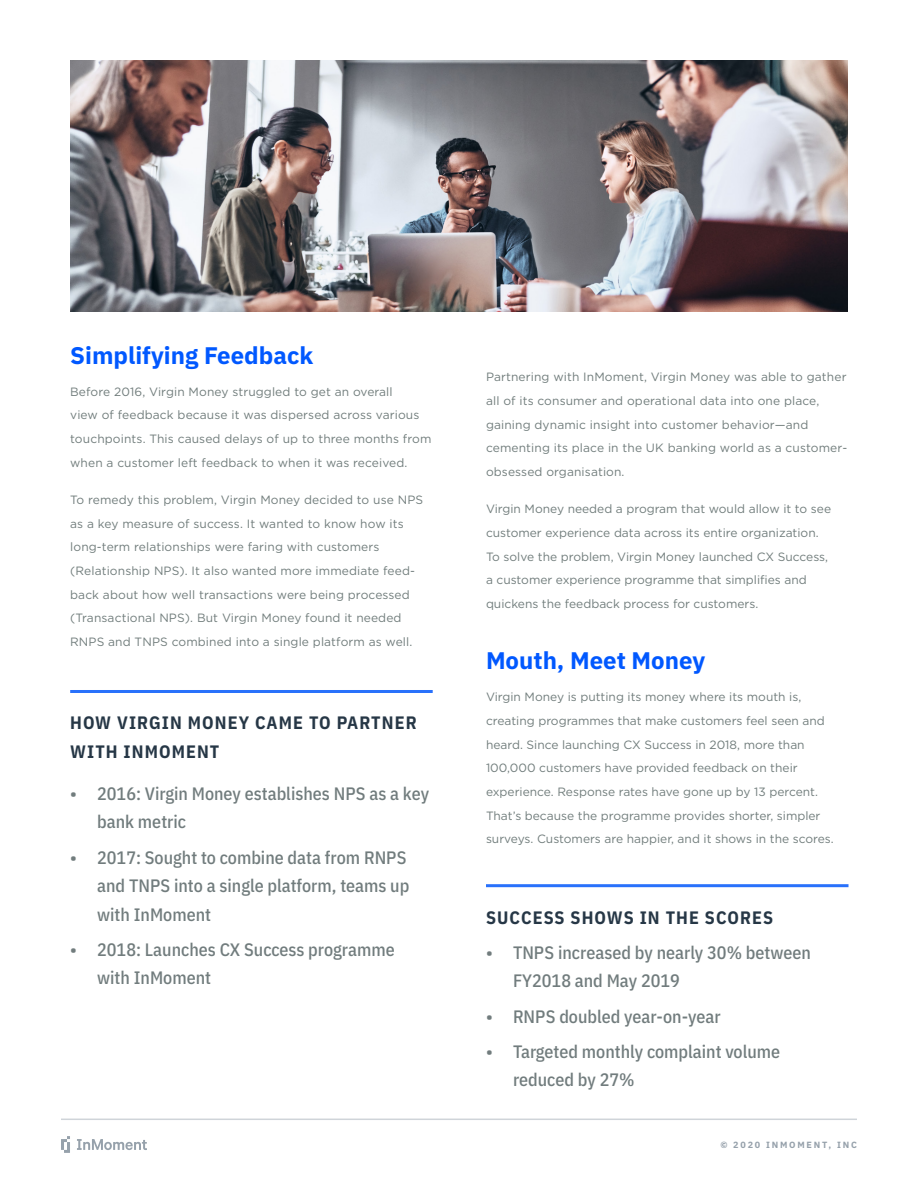
<style>
.page{position:relative;width:918px;height:1188px;background:#fff}
.page>*{position:absolute;margin:0;border:0;box-sizing:border-box;transform-origin:0 0}
.t1{font:700 24px "IBM Plex Sans";color:#0058ff}
.t2{font:500 18px/28.5px "IBM Plex Sans Cond";color:#717c7d}
.t3{font:700 18px/28.5px "IBM Plex Sans Cond";letter-spacing:.06em;color:#263746}
.t4{font:12px/23.7px "Gotham";color:#717d7c}
.t5{font:700 9px "IBM Plex Sans";letter-spacing:.2em;color:#96a1ab}
</style>
<div class="page">
<svg style="left:61px;top:1136px;width:9px;height:17px"></svg>
<svg style="left:77px;top:1139px;width:70px;height:11px"></svg>
<hr style="left:61px;top:1119px;width:796px;height:1px;background:#cfd4d9">
<img style="left:70px;top:60px;width:778px;height:252px">
<hr style="left:486px;top:884px;width:363px;height:3px;background:#2971fb">
<hr style="left:70px;top:690px;width:363px;height:3px;background:#2971fb">
<p class="t1" style="left:70px;top:336px;width:245px">Simplifying Feedback</p>
<p class="t4" style="left:70px;top:379px;width:363px">Before 2016, Virgin Money struggled to get an overall<br>view of feedback because it was dispersed across various touchpoints. This caused delays of up to three months from when a customer left feedback to when it was received.</p>
<p class="t4" style="left:70px;top:488px;width:355px">To remedy this problem, Virgin Money decided to use NPS as a key measure of success. It wanted to know how its long-term relationships were faring with customers (Relationship NPS). It also wanted more immediate feed&shy;back about how well transactions were being processed (Transactional NPS). But Virgin Money found it needed RNPS and TNPS combined into a single platform as well.</p>
<p class="t3" style="left:70px;top:707px;width:348px">HOW VIRGIN MONEY CAME TO PARTNER<br>WITH INMOMENT</p>
<p class="t2" style="left:97px;top:778px;width:333px;text-indent:-27px">• 2016: Virgin Money establishes NPS as a key bank metric</p>
<p class="t2" style="left:97px;top:841px;width:314px;text-indent:-27px">• 2017: Sought to combine data from RNPS and TNPS into a single platform, teams up with InMoment</p>
<p class="t2" style="left:97px;top:934px;width:299px;text-indent:-27px">• 2018: Launches CX Success programme with InMoment</p>
<p class="t4" style="left:486px;top:365px;width:363px">Partnering with InMoment, Virgin Money was able to gather all of its consumer and operational data into one place, gaining dynamic insight into customer behavior—and cementing its place in the UK banking world as a customer&shy;obsessed organisation.</p>
<p class="t4" style="left:486px;top:497px;width:347px">Virgin Money needed a program that would allow it to see customer experience data across its entire organization.<br>To solve the problem, Virgin Money launched CX Success, a customer experience programme that simplifies and quickens the feedback process for customers.</p>
<p class="t1" style="left:486px;top:642px;width:221px">Mouth, Meet Money</p>
<p class="t4" style="left:486px;top:685px;width:349px">Virgin Money is putting its money where its mouth is, creating programmes that make customers feel seen and heard. Since launching CX Success in 2018, more than 100,000 customers have provided feedback on their experience. Response rates have gone up by 13 percent.<br>That’s because the programme provides shorter, simpler surveys. Customers are happier, and it shows in the scores.</p>
<p class="t3" style="left:486px;top:902px;width:289px">SUCCESS SHOWS IN THE SCORES</p>
<p class="t2" style="left:513px;top:937px;width:299px;text-indent:-27px">• TNPS increased by nearly 30% between<br>FY2018 and May 2019</p>
<p class="t2" style="left:486px;top:1001px;width:236px">• RNPS doubled year-on-year</p>
<p class="t2" style="left:513px;top:1036px;width:269px;text-indent:-27px">• Targeted monthly complaint volume reduced by 27%</p>
<p class="t5" style="left:720px;top:1138px;width:138px">© 2020 INMOMENT, INC</p>
</div>
